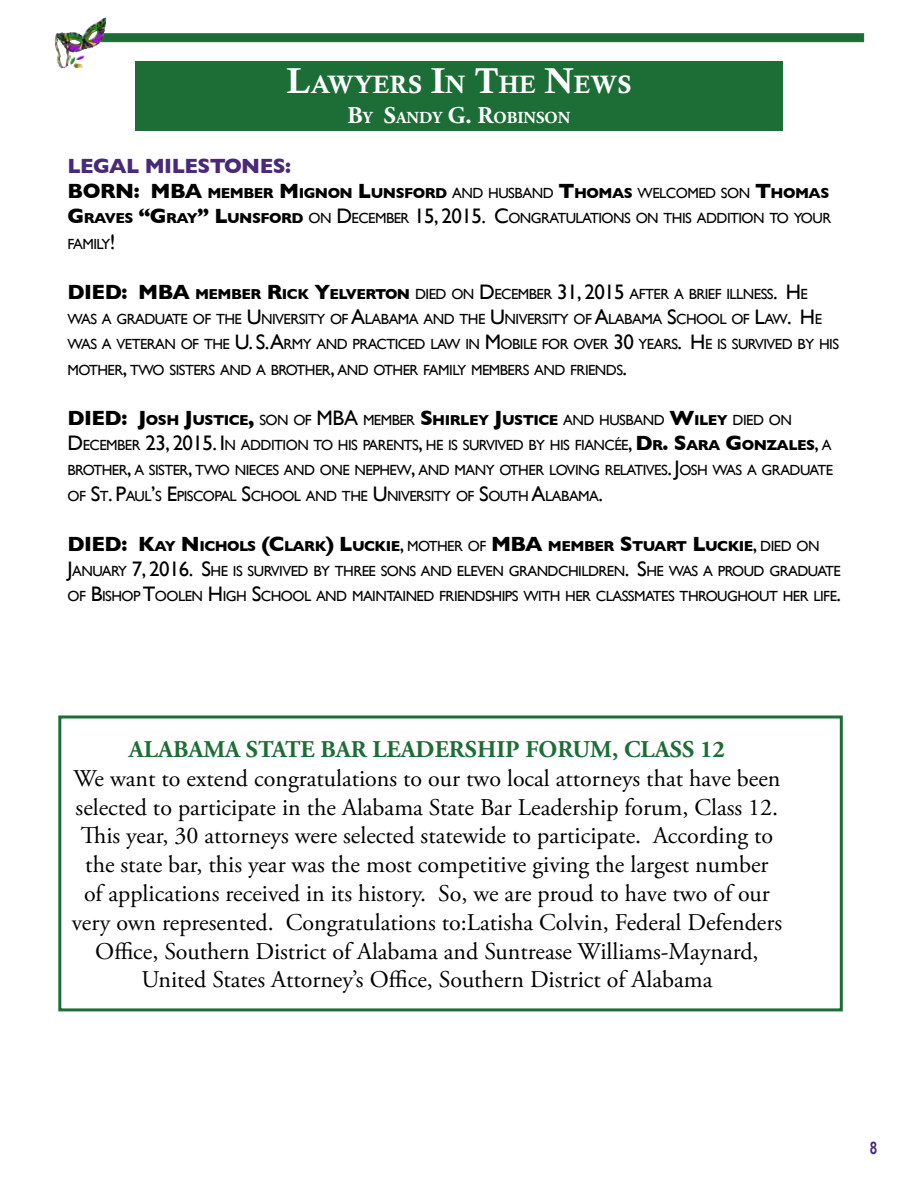
<style>
.page{position:relative;width:918px;height:1188px;background:#fff}
.page>*{position:absolute;margin:0;border:0;box-sizing:border-box;transform-origin:0 0}
.t1{font:25.2px "Calis MT Bol";color:#fff}
.t2{font:24px/28.8px "Adobe Garamond Pro";color:#000;text-align:center}
.t3{font:700 24px "Adobe Garamond Pro";color:#1c6e36}
.t4{font:700 21px "Gill Sans";letter-spacing:-.025em;color:#492a78}
.t5{font:700 21px "Gill Sans";color:#000}
.t6{font:700 17.4px "Arial Narrow";color:#492a78;scale:.95 1}
.t7{font:700 16.8px "Adobe Garamond Pro";color:#fff}
.t8{font:14.7px/25.2px "Gill Sans";letter-spacing:-.035em;color:#000}
.t9{font:700 14.7px "Gill Sans";letter-spacing:-.035em;color:#000}
.s1{font-size:36px}
.s2{font-size:24px}
.s3{font-size:21px}
.s4{font-weight:400}
.s5{font-weight:700}
.s6{font-weight:700;font-size:21px}
.s7{font-weight:400;font-size:21px}
</style>
<div class="page">
<div style="left:99px;top:33px;width:765px;height:9px;background:#1c6e36;border:1px solid #1c6e36"></div>
<img style="left:54px;top:18px;width:52px;height:50px">
<div style="left:58px;top:716px;width:785px;height:295px;border:3px solid #1c6e36"></div>
<div style="left:135px;top:61px;width:648px;height:69px;background:#1c6e36"></div>
<h1 class="t1" style="left:287px;top:70px;width:346px"><span class="s1">L</span>AWYERS <span class="s1">I</span>N <span class="s1">T</span>HE <span class="s1">N</span>EWS</h1>
<p class="t7" style="left:348px;top:108px;width:224px"><span class="s2">B</span>Y <span class="s2">S</span>ANDY <span class="s2">G. R</span>OBINSON</p>
<h3 class="t4" style="left:68px;top:154px;width:225px">LEGAL MILESTONES:</h3>
<p class="t9" style="left:68px;top:185px;width:261px"><span class="s3">BORN: MBA</span> M EMBER <span class="s3">M</span>IGNON</p>
<p class="t9" style="left:358px;top:185px;width:243px"><span class="s3">L</span>UNSFORD <span class="s4">AND HUSBAND</span> <span class="s3">T</span>HOMA</p>
<p class="t8" style="left:624px;top:181px;width:173px"><span class="s5">S</span> WELCOMED SON <span class="s6">T</span><span class="s5">HOMA</span></p>
<p class="t8" style="left:68px;top:181px;width:765px;text-indent:753px"><span class="s5">S<br></span><span class="s6">G</span> <span class="s5">RAVES</span> <span class="s6">“G</span> <span class="s5">RAY</span><span class="s6">” L</span><span class="s5">UNSFORD</span> ON <span class="s3">D</span>ECEMBER <span class="s3">15, 2015. C</span>ONGRATULATIONS ON THIS ADDITION TO YOUR<br>FAMILY<span class="s3">!</span></p>
<h3 class="t5" style="left:68px;top:280px;width:14px">DIED</h3>
<p class="t9" style="left:121px;top:285px;width:256px"><span class="s3">: MBA</span> M EMBER <span class="s3">R</span>ICK <span class="s3">Y</span>ELVERTON</p>
<p class="t8" style="left:68px;top:281px;width:773px;text-indent:348px">DIED ON <span class="s3">D</span>ECEMBER <span class="s3">31, 2015</span> AFTER A BRIEF ILLNESS<span class="s3">. H</span> E WAS A GRADUATE OF THE <span class="s3">U</span> NIVERSITY OF <span class="s3">A</span>LABAMA AND THE <span class="s3">U</span> NIVERSITY OF <span class="s3">A</span>LABAMA <span class="s3">S</span>CHOOL OF <span class="s3">L</span>AW<span class="s3">. H</span> E WAS A VETERAN OF THE <span class="s3">U. S.A</span>RMY AND PRACTICED LAW IN <span class="s3">M</span> OBILE FOR OVER <span class="s3">30</span> YEARS<span class="s3">. H</span> E IS SURVIVED BY HIS MOTHER<span class="s3">,</span> TWO SISTERS AND A BROTHER<span class="s3">,</span> AND OTHER FAMILY MEMBERS AND FRIENDS<span class="s3">.</span></p>
<h3 class="t5" style="left:67px;top:406px;width:14px">DIED</h3>
<p class="t9" style="left:121px;top:411px;width:210px"><span class="s3">: J</span>OSH <span class="s3">J</span>USTICE<span class="s3">,</span> <span class="s4">SON OF</span> <span class="s7">MBA</span></p>
<p class="t8" style="left:67px;top:407px;width:726px;text-indent:296px">MEMBER <span class="s6">S</span> <span class="s5">HIRLEY</span> <span class="s6">J</span><span class="s5">USTICE</span> AND HUSBAND <span class="s6">W</span><span class="s5">ILEY</span> DIED ON<br><span class="s3">D</span>ECEMBER <span class="s3">23, 2015. I</span> N ADDITION TO HIS PARENTS<span class="s3">,</span> HE IS SURVIVED BY HIS FIANCÉE<span class="s3">,</span> <span class="s6">D</span> <span class="s5">R</span><span class="s6">. S</span><span class="s5">ARA</span></p>
<p class="t8" style="left:68px;top:433px;width:767px;text-align:justify;text-indent:658px"><span class="s6">G</span><span class="s5">ONZALES</span><span class="s3">,</span> A BROTHER<span class="s3">,</span> A SISTER<span class="s3">,</span> TWO NIECES AND ONE NEPHEW<span class="s3">,</span> AND MANY OTHER LOVING RELATIVES<span class="s3">. J</span>OSH WAS A GRADUATE OF <span class="s3">S</span>T<span class="s3">. P</span>AUL<span class="s3">’</span>S <span class="s3">E</span>PISCOPAL <span class="s3">S</span>CHOOL AND THE <span class="s3">U</span> NIVERSITY OF <span class="s3">S</span>OUTH <span class="s3">A</span>LABAMA<span class="s3">.</span></p>
<h3 class="t5" style="left:67px;top:532px;width:14px">DIED</h3>
<p class="t9" style="left:121px;top:537px;width:174px"><span class="s3">: K</span>AY <span class="s3">N</span>ICHOLS <span class="s3">(C</span>LAR</p>
<p class="t9" style="left:315px;top:537px;width:352px">K<span class="s3">) L</span>UCKIE<span class="s7">,</span> <span class="s4">MOTHER OF</span> <span class="s3">MBA</span> M EMBER <span class="s3">S</span>TUART</p>
<p class="t8" style="left:68px;top:533px;width:775px;text-indent:625px"><span class="s6">L</span><span class="s5">UCKIE</span><span class="s3">,</span> DIED ON<br><span class="s3">J</span>ANUARY <span class="s3">7, 2016. S</span>HE IS SURVIVED BY THREE SONS AND ELEVEN GRANDCHILDREN<span class="s3">. S</span>HE WAS A PROUD GRADUATE<br>OF <span class="s3">B</span>ISHOP <span class="s3">T</span>OOLEN <span class="s3">H</span> IGH <span class="s3">S</span>CHOOL AND MAINTAINED FRIENDSHIPS WITH HER CLASSMATES THROUGHOUT HER LIFE<span class="s3">.</span></p>
<h2 class="t3" style="left:129px;top:735px;width:79px">ALABAMA</h2>
<h2 class="t3" style="left:246px;top:735px;width:297px">STATE BAR LEADERSHIP FOR</h2>
<h2 class="t3" style="left:573px;top:735px;width:154px">UM, CLASS 12</h2>
<p class="t2" style="left:72px;top:765px;width:712px">We want to extend congratulations to our two local attorneys that have been selected to participate in the Alabama State Bar Leadership forum, Class 12.<br>This year, 30 attorneys were selected statewide to participate. According to the state bar, this year was the most competitive giving the largest number<br>of applications received in its history. So, we are proud to have two of our very own represented. Congratulations to:Latisha Colvin, Federal Defenders Office, Southern District of Alabama and Suntrease Williams-Maynard, United States Attorney’s Office, Southern District of Alabama</p>
<p class="t6" style="left:870px;top:1135px;width:9px">8</p>
</div>
